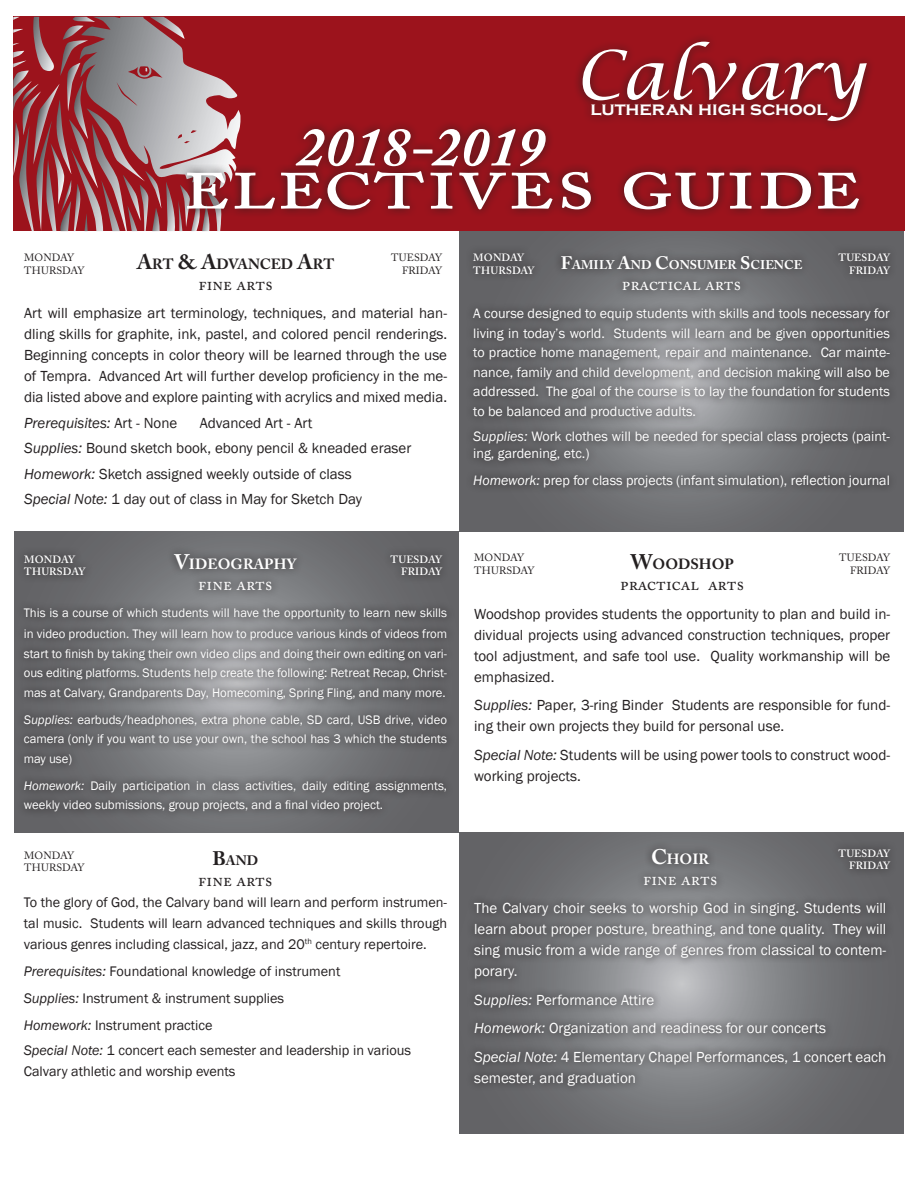
<style>
.page{position:relative;width:918px;height:1188px;background:#fff}
.page>*{position:absolute;margin:0;border:0;box-sizing:border-box;transform-origin:0 0}
.t1{font:79.2px "Adobe Caslon Pro";letter-spacing:-.01em;color:#fff;scale:1.26 1}
.t2{font:italic 67.35px "Lucida Calligraphy";color:#fff}
.t3{font:italic 700 56.4px "Adobe Caslon Pro";color:#fff}
.t4{font:700 19.2px "Copperplate Gothic";color:#fff}
.t5{font:18px "Adobe Caslon Pro";color:#231f20}
.t6{font:18px "Adobe Caslon Pro";color:#fff}
.t7{font:15px/21px "Franklin Gothic";color:#231f20;text-align:justify}
.t8{font:15px/21px "Franklin Gothic";color:#fff;text-align:justify}
.t9{font:italic 15px "Franklin Gothic";color:#231f20}
.t10{font:700 14.7px "Adobe Caslon Pro";color:#231f20}
.t11{font:700 14.7px "Adobe Caslon Pro";color:#fff}
.t12{font:14.25px/21px "Franklin Gothic";color:#231f20;text-align:justify}
.t13{font:14.1px/19.5px "Franklin Gothic";color:#fff;text-align:justify}
.t14{font:700 13.65px "Adobe Caslon Pro";color:#231f20}
.t15{font:12.75px/19.5px "Franklin Gothic";color:#fff}
.t16{font:700 12.6px "Adobe Caslon Pro";color:#fff}
.t17{font:10.5px "Adobe Caslon Pro";letter-spacing:.015em;color:#231f20}
.t18{font:600 10.5px "Adobe Caslon Pro";letter-spacing:.015em;color:#fff}
.s1{font-size:21px}
.s2{font-style:normal}
.s3{font-style:italic}
.s4{font-size:18px}
.s5{font-size:19.5px}
</style>
<div class="page">
<div style="left:14px;top:531px;width:445px;height:302px;background:#68686b"></div>
<svg style="left:459px;top:833px;width:445px;height:301px;background:#6a6a6d"></svg>
<div style="left:459px;top:231px;width:445px;height:300px;background:linear-gradient(to right,#68696c,#68696c)"></div>
<div style="left:16px;top:545px;width:439px;height:275px;background:#231f20;opacity:.97"></div>
<div style="left:466px;top:840px;width:428px;height:254px;background:#231f20;opacity:.97"></div>
<div style="left:16px;top:546px;width:78px;height:38px;background:#5d5d5f"></div>
<div style="left:465px;top:247px;width:433px;height:249px;background:#231f20;opacity:.97"></div>
<div style="left:465px;top:244px;width:78px;height:39px;background:#5c5c5f"></div>
<div style="left:830px;top:244px;width:68px;height:39px;background:#5d5d60"></div>
<div style="left:13px;top:17px;width:891px;height:214px;background:#9c131c"></div>
<div style="left:573px;top:32px;width:303px;height:99px;background:#231f20;opacity:.75"></div>
<svg style="left:13px;top:17px;width:227px;height:214px"></svg>
<div style="left:178px;top:163px;width:689px;height:56px;background:#231f20;opacity:.85"></div>
<div style="left:287px;top:120px;width:268px;height:55px;background:#231f20;opacity:.75"></div>
<div style="left:382px;top:546px;width:68px;height:38px;background:#5e5e60"></div>
<div style="left:830px;top:840px;width:68px;height:38px;background:#5e5d60"></div>
<p class="t3" style="left:297px;top:113px;width:250px">2018-2019</p>
<p class="t2" style="left:575px;top:35px;width:292px">Calvary</p>
<p class="t4" style="left:590px;top:98px;width:239px">lutheran high school</p>
<p class="t1" style="left:182px;top:135px;width:541px">electives guide</p>
<p class="t10" style="left:137px;top:255px;width:199px"><span class="s1">A</span>RT <span class="s1">&amp; A</span>DVANCED <span class="s1">A</span>RT</p>
<p class="t5" style="left:198px;top:273px;width:76px">fine arts</p>
<p class="t7" style="left:24px;top:303px;width:425px">Art will emphasize art terminology, techniques, and material han&shy;dling skills for graphite, ink, pastel, and colored pencil renderings.<br>Beginning concepts in color theory will be learned through the use of Tempra. Advanced Art will further develop proficiency in the me&shy;dia listed above and explore painting with acrylics and mixed media.</p>
<p class="t9" style="left:24px;top:413px;width:155px">Prerequisites: <span class="s2">Art - None</span></p>
<p class="t7" style="left:200px;top:413px;width:114px">Advanced Art - Art</p>
<p class="t7" style="left:24px;top:438px;width:389px"><span class="s3">Supplies:</span> Bound sketch book, ebony pencil &amp; kneaded eraser</p>
<p class="t7" style="left:24px;top:464px;width:329px"><span class="s3">Homework:</span> Sketch assigned weekly outside of class</p>
<p class="t7" style="left:24px;top:489px;width:339px"><span class="s3">Special Note:</span> 1 day out of class in May for Sketch Day</p>
<p class="t17" style="left:391px;top:251px;width:52px">TUESDAY</p>
<p class="t17" style="left:402px;top:264px;width:42px">FRIDAY</p>
<p class="t17" style="left:24px;top:251px;width:51px">MONDAY</p>
<p class="t17" style="left:24px;top:264px;width:62px">THURSDAY</p>
<p class="t18" style="left:839px;top:251px;width:53px">TUESDAY</p>
<p class="t18" style="left:849px;top:264px;width:43px">FRIDAY</p>
<p class="t18" style="left:473px;top:251px;width:52px">MONDAY</p>
<p class="t18" style="left:473px;top:264px;width:63px">THURSDAY</p>
<p class="t16" style="left:561px;top:257px;width:243px"><span class="s4">F</span>AMILY <span class="s4">A</span>ND <span class="s4">C</span>ONSUMER <span class="s4">S</span>CIENCE</p>
<p class="t6" style="left:622px;top:273px;width:121px">practical arts</p>
<p class="t13" style="left:473px;top:304px;width:418px">A course designed to equip students with skills and tools necessary for living in today’s world. Students will learn and be given opportunities to practice home management, repair and maintenance. Car mainte&shy;nance, family and child development, and decision making will also be addressed. The goal of the course is to lay the foundation for students to be balanced and productive adults.</p>
<p class="t13" style="left:473px;top:429px;width:418px;line-height:16.8px"><span class="s3">Supplies:</span> Work clothes will be needed for special class projects (paint&shy;ing, gardening, etc.)</p>
<p class="t13" style="left:473px;top:471px;width:418px"><span class="s3">Homework:</span> prep for class projects (infant simulation), reflection journal</p>
<p class="t11" style="left:175px;top:556px;width:123px"><span class="s1">V</span>IDEOGRAPHY</p>
<p class="t6" style="left:198px;top:574px;width:76px">fine arts</p>
<p class="t15" style="left:24px;top:603px;width:425px;line-height:21px">This is a course of which students will have the opportunity to learn new skills in video production. They will learn how to produce various kinds of videos from</p>
<p class="t15" style="left:24px;top:644px;width:425px;text-align:justify">start to finish by taking their own video clips and doing their own editing on vari&shy;ous editing platforms. Students help create the following: Retreat Recap, Christ&shy;mas at Calvary, Grandparents Day, Homecoming, Spring Fling, and many more.</p>
<p class="t15" style="left:24px;top:710px;width:425px;text-align:justify"><span class="s3">Supplies:</span> earbuds/headphones, extra phone cable, SD card, USB drive, video camera (only if you want to use your own, the school has 3 which the students may use)</p>
<p class="t15" style="left:24px;top:776px;width:425px"><span class="s3">Homework:</span> Daily participation in class activities, daily editing assignments, weekly video submissions, group projects, and a final video project.</p>
<p class="t18" style="left:391px;top:553px;width:53px">TUESDAY</p>
<p class="t18" style="left:401px;top:565px;width:43px">FRIDAY</p>
<p class="t18" style="left:24px;top:553px;width:52px">MONDAY</p>
<p class="t18" style="left:24px;top:565px;width:63px">THURSDAY</p>
<p class="t17" style="left:839px;top:551px;width:52px">TUESDAY</p>
<p class="t17" style="left:850px;top:564px;width:42px">FRIDAY</p>
<p class="t17" style="left:474px;top:551px;width:51px">MONDAY</p>
<p class="t17" style="left:474px;top:564px;width:62px">THURSDAY</p>
<p class="t10" style="left:630px;top:556px;width:105px"><span class="s1">W</span>OODSHOP</p>
<p class="t5" style="left:620px;top:574px;width:125px">practical arts</p>
<p class="t7" style="left:474px;top:604px;width:418px">Woodshop provides students the opportunity to plan and build in&shy;dividual projects using advanced construction techniques, proper tool adjustment, and safe tool use. Quality workmanship will be emphasized.</p>
<p class="t7" style="left:474px;top:695px;width:418px"><span class="s3">Supplies:</span> Paper, 3-ring Binder Students are responsible for fund&shy;ing their own projects they build for personal use.</p>
<p class="t7" style="left:474px;top:745px;width:418px"><span class="s3">Special Note:</span> Students will be using power tools to construct wood&shy;working projects.</p>
<p class="t14" style="left:213px;top:852px;width:47px"><span class="s5">B</span>AND</p>
<p class="t5" style="left:198px;top:869px;width:76px">fine arts</p>
<p class="t12" style="left:24px;top:892px;width:425px">To the glory of God, the Calvary band will learn and perform instrumen&shy;tal music. Students will learn advanced techniques and skills through various genres including classical, jazz, and 20<sup>th</sup> century repertoire.</p>
<p class="t12" style="left:24px;top:961px;width:318px"><span class="s3">Prerequisites:</span> Foundational knowledge of instrument</p>
<p class="t12" style="left:24px;top:988px;width:262px"><span class="s3">Supplies:</span> Instrument &amp; instrument supplies</p>
<p class="t12" style="left:24px;top:1015px;width:190px"><span class="s3">Homework:</span> Instrument practice</p>
<p class="t12" style="left:24px;top:1040px;width:389px"><span class="s3">Special Note:</span> 1 concert each semester and leadership in various</p>
<p class="t12" style="left:24px;top:1061px;width:213px">Calvary athletic and worship events</p>
<p class="t17" style="left:24px;top:849px;width:51px">MONDAY</p>
<p class="t17" style="left:24px;top:862px;width:62px">THURSDAY</p>
<p class="t11" style="left:651px;top:850px;width:60px"><span class="s1">C</span>HOIR</p>
<p class="t6" style="left:643px;top:868px;width:76px">fine arts</p>
<p class="t8" style="left:474px;top:898px;width:414px">The Calvary choir seeks to worship God in singing. Students will learn about proper posture, breathing, and tone quality. They will sing music from a wide range of genres from classical to contem&shy;porary.</p>
<p class="t8" style="left:474px;top:990px;width:182px"><span class="s3">Supplies:</span> Performance Attire</p>
<p class="t8" style="left:474px;top:1018px;width:353px"><span class="s3">Homework:</span> Organization and readiness for our concerts</p>
<p class="t8" style="left:474px;top:1047px;width:414px"><span class="s3">Special Note:</span> 4 Elementary Chapel Performances, 1 concert each semester, and graduation</p>
<p class="t18" style="left:839px;top:847px;width:53px">TUESDAY</p>
<p class="t18" style="left:849px;top:859px;width:43px">FRIDAY</p>
</div>
